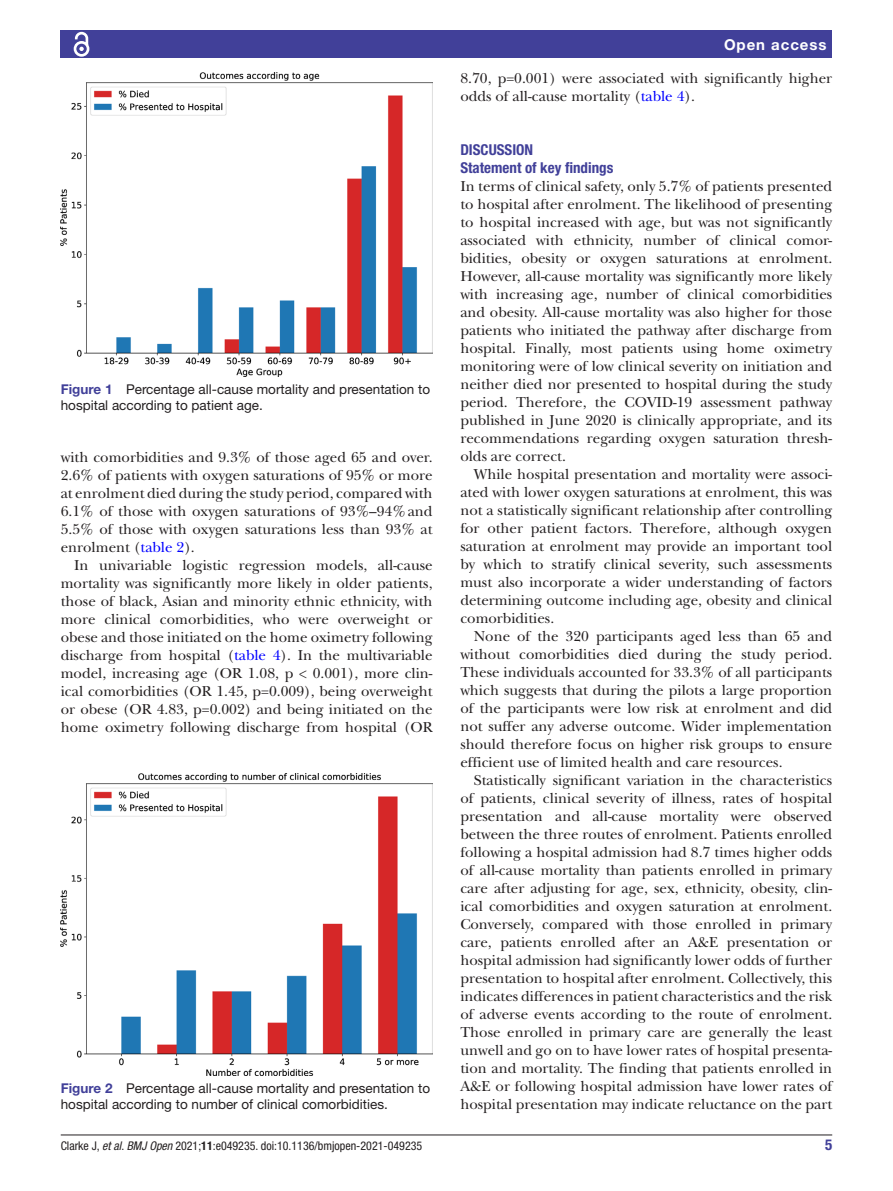
<style>
.page{position:relative;width:893px;height:1191px;background:#fff}
.page>*{position:absolute;margin:0;border:0;box-sizing:border-box;transform-origin:0 0}
.t1{font:15px/18px "New Baskerville";color:#231f20;text-align:justify}
.t2{font:700 condensed 15px/18px "Helvetica Neue LT Std";color:#414099}
.t3{font:700 15px "Helvetica Neue LT Std";letter-spacing:.065em;color:#fff}
.t4{font:13.5px/16.2px "Helvetica Neue LT Std";color:#231f20}
.t5{font:condensed 12px "Helvetica Neue LT Std";color:#231f20}
.s1{font-weight:700;color:#414099}
.s2{color:#00f}
.s3{font-style:italic}
.s4{font-weight:700}
</style>
<div class="page">
<hr style="left:61px;top:1134px;width:771px;height:1px;background:#231f20">
<div style="left:61px;top:31px;width:771px;height:27px;background:#414099"></div>
<svg style="left:73px;top:31px;width:17px;height:26px"></svg>
<img style="left:61px;top:73px;width:372px;height:303px">
<img style="left:61px;top:774px;width:372px;height:301px">
<p class="t4" style="left:61px;top:381px;width:371px"><span class="s1">Figure 1</span> Percentage all-cause mortality and presentation to hospital according to patient age.</p>
<p class="t1" style="left:61px;top:448px;width:373px">with comorbidities and 9.3% of those aged 65 and over.<br>2.6% of patients with oxygen saturations of 95% or more at enrolment died during the study period, compared with 6.1% of those with oxygen saturations of 93%–94%and 5.5% of those with oxygen saturations less than 93% at enrolment (<span class="s2">table 2</span>).</p>
<p class="t1" style="left:61px;top:556px;width:373px;text-indent:14px">In univariable logistic regression models, all-cause mortality was significantly more likely in older patients, those of black, Asian and minority ethnic ethnicity, with more clinical comorbidities, who were overweight or obese and those initiated on the home oximetry following discharge from hospital (<span class="s2">table 4</span>). In the multivariable model, increasing age (OR 1.08, p &lt; 0.001), more clin&shy;ical comorbidities (OR 1.45, p=0.009), being overweight or obese (OR 4.83, p=0.002) and being initiated on the home oximetry following discharge from hospital (OR</p>
<p class="t4" style="left:61px;top:1080px;width:371px"><span class="s1">Figure 2</span> Percentage all-cause mortality and presentation to hospital according to number of clinical comorbidities.</p>
<p class="t3" style="left:724px;top:35px;width:104px">Open access</p>
<p class="t1" style="left:460px;top:69px;width:373px">8.70, p=0.001) were associated with significantly higher odds of all-cause mortality (<span class="s2">table 4</span>).</p>
<p class="t2" style="left:460px;top:140px;width:154px">DISCUSSION<br>Statement of key findings</p>
<p class="t1" style="left:460px;top:177px;width:373px">In terms of clinical safety, only 5.7% of patients presented to hospital after enrolment. The likelihood of presenting to hospital increased with age, but was not significantly associated with ethnicity, number of clinical comor&shy;bidities, obesity or oxygen saturations at enrolment.<br>However, all-cause mortality was significantly more likely with increasing age, number of clinical comorbidities and obesity. All-cause mortality was also higher for those patients who initiated the pathway after discharge from hospital. Finally, most patients using home oximetry monitoring were of low clinical severity on initiation and neither died nor presented to hospital during the study period. Therefore, the COVID-19 assessment pathway published in June 2020 is clinically appropriate, and its recommendations regarding oxygen saturation thresh&shy;olds are correct.</p>
<p class="t1" style="left:460px;top:465px;width:373px;text-indent:14px">While hospital presentation and mortality were associ&shy;ated with lower oxygen saturations at enrolment, this was not a statistically significant relationship after controlling for other patient factors. Therefore, although oxygen saturation at enrolment may provide an important tool by which to stratify clinical severity, such assessments must also incorporate a wider understanding of factors determining outcome including age, obesity and clinical comorbidities.</p>
<p class="t1" style="left:460px;top:627px;width:373px;text-indent:14px">None of the 320 participants aged less than 65 and without comorbidities died during the study period.<br>These individuals accounted for 33.3% of all participants which suggests that during the pilots a large proportion of the participants were low risk at enrolment and did not suffer any adverse outcome. Wider implementation should therefore focus on higher risk groups to ensure efficient use of limited health and care resources.</p>
<p class="t1" style="left:460px;top:771px;width:373px;text-indent:14px">Statistically significant variation in the characteristics of patients, clinical severity of illness, rates of hospital presentation and all-cause mortality were observed between the three routes of enrolment. Patients enrolled following a hospital admission had 8.7 times higher odds of all-cause mortality than patients enrolled in primary care after adjusting for age, sex, ethnicity, obesity, clin&shy;ical comorbidities and oxygen saturation at enrolment.<br>Conversely, compared with those enrolled in primary care, patients enrolled after an A&amp;E presentation or hospital admission had significantly lower odds of further presentation to hospital after enrolment. Collectively, this indicates differences in patient characteristics and the risk of adverse events according to the route of enrolment.<br>Those enrolled in primary care are generally the least unwell and go on to have lower rates of hospital presenta&shy;tion and mortality. The finding that patients enrolled in A&amp;E or following hospital admission have lower rates of hospital presentation may indicate reluctance on the part</p>
<p class="t5" style="left:61px;top:1138px;width:363px">Clarke J, <span class="s3">et al</span>. <span class="s3">BMJ Open</span> 2021;<span class="s4">11</span>:e049235. doi:10.1136/bmjopen-2021-049235</p>
<p class="t2" style="left:825px;top:1135px;width:9px">5</p>
</div>
